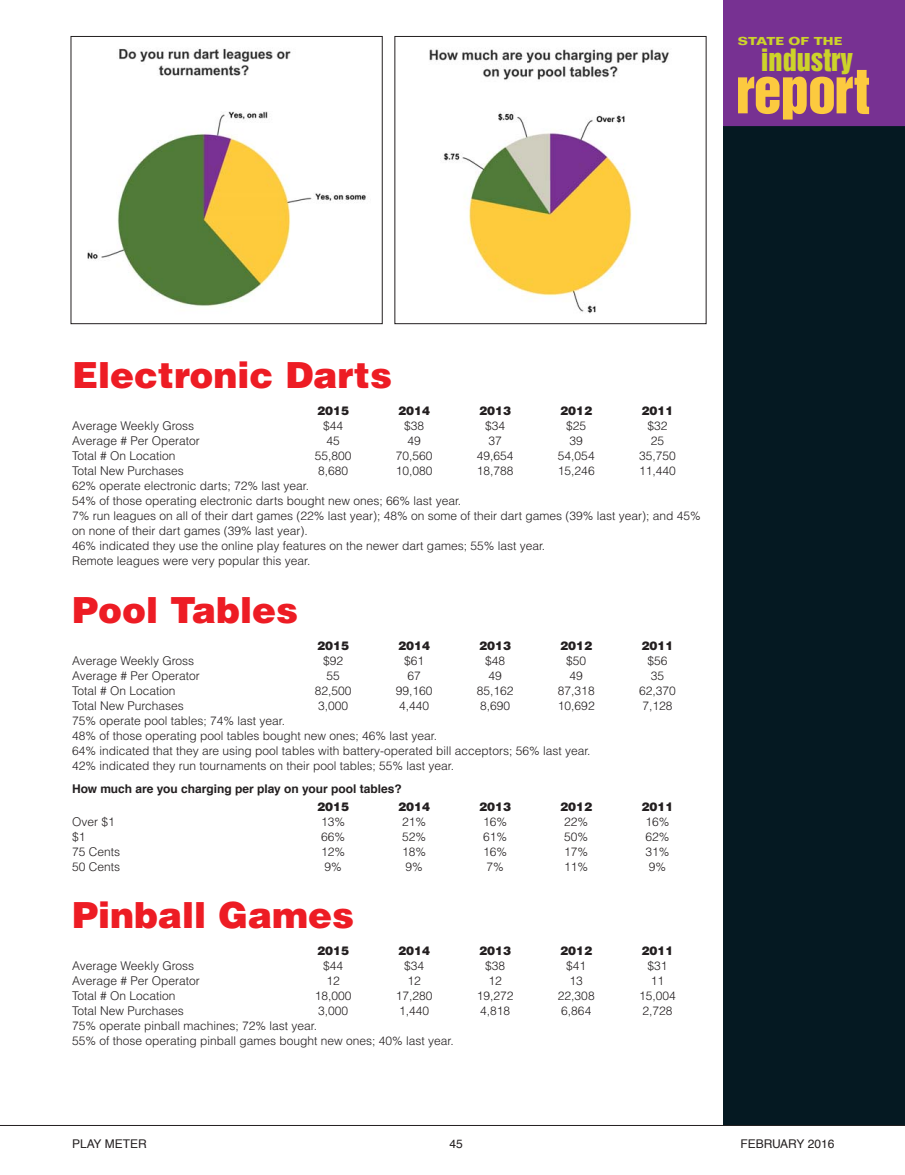
<style>
.page{position:relative;width:905px;height:1175px;background:#fff}
.page>*{position:absolute;margin:0;border:0;box-sizing:border-box;transform-origin:0 0}
.t1{font:56.25px "Helvetica Inserat";letter-spacing:-.02em;color:#fcca3f}
.t2{font:900 36px "Helvetica";color:#ed1c24}
.t3{font:28.2px "Helvetica Inserat";color:#cdd32a}
.t4{font:300 12px/15px "Helvetica";color:#231f20}
.t5{font:900 12px "Helvetica";color:#231f20}
.t6{font:700 12px/18px "Helvetica";color:#231f20}
.t7{font:12px "Helvetica";color:#231f20}
.t8{font:700 11.25px "Folio";color:#cdd32a;scale:1.2 1}
.s1{font-weight:900}
</style>
<div class="page">
<div style="left:723px;top:126px;width:181px;height:999px;background:#051922"></div>
<div style="left:723px;top:0;width:181px;height:126px;background:#773192"></div>
<hr style="left:0;top:1125px;width:904px;height:1px;background:#231f20">
<img style="left:87px;top:48px;width:279px;height:259px">
<div style="left:70px;top:36px;width:312px;height:288px;border:1px solid #231f20"></div>
<img style="left:429px;top:49px;width:240px;height:265px">
<div style="left:394px;top:36px;width:312px;height:288px;border:1px solid #231f20"></div>
<p class="t8" style="left:737px;top:37px;width:89px">STATE OF THE</p>
<p class="t3" style="left:760px;top:49px;width:94px">industry</p>
<p class="t1" style="left:735px;top:68px;width:135px">report</p>
<p class="t2" style="left:72px;top:361px;width:321px">Electronic Darts</p>
<p class="t5" style="left:317px;top:406px;width:34px">2015</p>
<p class="t5" style="left:398px;top:406px;width:34px">2014</p>
<p class="t5" style="left:479px;top:406px;width:34px">2013</p>
<p class="t5" style="left:560px;top:406px;width:34px">2012</p>
<p class="t5" style="left:641px;top:406px;width:34px">2011</p>
<p class="t4" style="left:72px;top:419px;width:124px">Average Weekly Gross</p>
<p class="t4" style="left:323px;top:419px;width:22px">$44</p>
<p class="t4" style="left:404px;top:419px;width:22px">$38</p>
<p class="t4" style="left:485px;top:419px;width:22px">$34</p>
<p class="t4" style="left:566px;top:419px;width:22px">$25</p>
<p class="t4" style="left:647px;top:419px;width:22px">$32</p>
<p class="t4" style="left:72px;top:434px;width:129px">Average # Per Operator</p>
<p class="t4" style="left:326px;top:434px;width:15px">45</p>
<p class="t4" style="left:407px;top:434px;width:15px">49</p>
<p class="t4" style="left:488px;top:434px;width:15px">37</p>
<p class="t4" style="left:569px;top:434px;width:15px">39</p>
<p class="t4" style="left:650px;top:434px;width:15px">25</p>
<p class="t4" style="left:72px;top:449px;width:105px">Total # On Location</p>
<p class="t4" style="left:315px;top:449px;width:38px">55,800</p>
<p class="t4" style="left:396px;top:449px;width:38px">70,560</p>
<p class="t4" style="left:477px;top:449px;width:38px">49,654</p>
<p class="t4" style="left:558px;top:449px;width:38px">54,054</p>
<p class="t4" style="left:639px;top:449px;width:38px">35,750</p>
<p class="t4" style="left:72px;top:464px;width:113px">Total New Purchases</p>
<p class="t4" style="left:318px;top:464px;width:32px">8,680</p>
<p class="t4" style="left:396px;top:464px;width:38px">10,080</p>
<p class="t4" style="left:477px;top:464px;width:38px">18,788</p>
<p class="t4" style="left:558px;top:464px;width:38px">15,246</p>
<p class="t4" style="left:639px;top:464px;width:38px">11,440</p>
<p class="t4" style="left:72px;top:479px;width:630px">62% operate electronic darts; 72% last year.<br>54% of those operating electronic darts bought new ones; 66% last year.<br>7% run leagues on all of their dart games (22% last year); 48% on some of their dart games (39% last year); and 45% on none of their dart games (39% last year).<br>46% indicated they use the online play features on the newer dart games; 55% last year.<br>Remote leagues were very popular this year.</p>
<p class="t2" style="left:72px;top:597px;width:227px">Pool Tables</p>
<p class="t5" style="left:317px;top:641px;width:34px">2015</p>
<p class="t5" style="left:398px;top:641px;width:34px">2014</p>
<p class="t5" style="left:479px;top:641px;width:34px">2013</p>
<p class="t5" style="left:560px;top:641px;width:34px">2012</p>
<p class="t5" style="left:641px;top:641px;width:34px">2011</p>
<p class="t4" style="left:72px;top:654px;width:124px">Average Weekly Gross</p>
<p class="t4" style="left:323px;top:654px;width:22px">$92</p>
<p class="t4" style="left:404px;top:654px;width:22px">$61</p>
<p class="t4" style="left:485px;top:654px;width:22px">$48</p>
<p class="t4" style="left:566px;top:654px;width:22px">$50</p>
<p class="t4" style="left:647px;top:654px;width:22px">$56</p>
<p class="t4" style="left:72px;top:669px;width:129px">Average # Per Operator</p>
<p class="t4" style="left:326px;top:669px;width:15px">55</p>
<p class="t4" style="left:407px;top:669px;width:15px">67</p>
<p class="t4" style="left:488px;top:669px;width:15px">49</p>
<p class="t4" style="left:569px;top:669px;width:15px">49</p>
<p class="t4" style="left:650px;top:669px;width:15px">35</p>
<p class="t4" style="left:72px;top:684px;width:105px">Total # On Location</p>
<p class="t4" style="left:315px;top:684px;width:38px">82,500</p>
<p class="t4" style="left:396px;top:684px;width:38px">99,160</p>
<p class="t4" style="left:477px;top:684px;width:38px">85,162</p>
<p class="t4" style="left:558px;top:684px;width:38px">87,318</p>
<p class="t4" style="left:639px;top:684px;width:38px">62,370</p>
<p class="t4" style="left:72px;top:699px;width:113px">Total New Purchases</p>
<p class="t4" style="left:318px;top:699px;width:32px">3,000</p>
<p class="t4" style="left:399px;top:699px;width:32px">4,440</p>
<p class="t4" style="left:480px;top:699px;width:32px">8,690</p>
<p class="t4" style="left:558px;top:699px;width:38px">10,692</p>
<p class="t4" style="left:642px;top:699px;width:32px">7,128</p>
<p class="t4" style="left:72px;top:714px;width:520px">75% operate pool tables; 74% last year.<br>48% of those operating pool tables bought new ones; 46% last year.<br>64% indicated that they are using pool tables with battery-operated bill acceptors; 56% last year.<br>42% indicated they run tournaments on their pool tables; 55% last year.</p>
<p class="t6" style="left:317px;top:780px;width:86px;text-indent:-245px">How much are you charging per play on your pool tables?<br><span class="s1">2015</span></p>
<p class="t5" style="left:398px;top:802px;width:34px">2014</p>
<p class="t5" style="left:479px;top:802px;width:34px">2013</p>
<p class="t5" style="left:560px;top:802px;width:34px">2012</p>
<p class="t5" style="left:641px;top:802px;width:34px">2011</p>
<p class="t4" style="left:72px;top:815px;width:44px">Over $1</p>
<p class="t4" style="left:321px;top:815px;width:26px">13%</p>
<p class="t4" style="left:402px;top:815px;width:26px">21%</p>
<p class="t4" style="left:483px;top:815px;width:26px">16%</p>
<p class="t4" style="left:564px;top:815px;width:26px">22%</p>
<p class="t4" style="left:645px;top:815px;width:26px">16%</p>
<p class="t4" style="left:72px;top:830px;width:15px">$1</p>
<p class="t4" style="left:321px;top:830px;width:26px">66%</p>
<p class="t4" style="left:402px;top:830px;width:26px">52%</p>
<p class="t4" style="left:483px;top:830px;width:26px">61%</p>
<p class="t4" style="left:564px;top:830px;width:26px">50%</p>
<p class="t4" style="left:645px;top:830px;width:26px">62%</p>
<p class="t4" style="left:72px;top:845px;width:50px">75 Cents</p>
<p class="t4" style="left:321px;top:845px;width:26px">12%</p>
<p class="t4" style="left:402px;top:845px;width:26px">18%</p>
<p class="t4" style="left:483px;top:845px;width:26px">16%</p>
<p class="t4" style="left:564px;top:845px;width:26px">17%</p>
<p class="t4" style="left:645px;top:845px;width:26px">31%</p>
<p class="t4" style="left:72px;top:860px;width:50px">50 Cents</p>
<p class="t4" style="left:324px;top:860px;width:19px">9%</p>
<p class="t4" style="left:405px;top:860px;width:19px">9%</p>
<p class="t4" style="left:486px;top:860px;width:19px">7%</p>
<p class="t4" style="left:564px;top:860px;width:26px">11%</p>
<p class="t4" style="left:648px;top:860px;width:19px">9%</p>
<p class="t2" style="left:72px;top:901px;width:283px">Pinball Games</p>
<p class="t5" style="left:317px;top:946px;width:34px">2015</p>
<p class="t5" style="left:398px;top:946px;width:34px">2014</p>
<p class="t5" style="left:479px;top:946px;width:34px">2013</p>
<p class="t5" style="left:560px;top:946px;width:34px">2012</p>
<p class="t5" style="left:641px;top:946px;width:34px">2011</p>
<p class="t4" style="left:72px;top:959px;width:124px">Average Weekly Gross</p>
<p class="t4" style="left:323px;top:959px;width:22px">$44</p>
<p class="t4" style="left:404px;top:959px;width:22px">$34</p>
<p class="t4" style="left:485px;top:959px;width:22px">$38</p>
<p class="t4" style="left:566px;top:959px;width:22px">$41</p>
<p class="t4" style="left:647px;top:959px;width:22px">$31</p>
<p class="t4" style="left:72px;top:974px;width:129px">Average # Per Operator</p>
<p class="t4" style="left:326px;top:974px;width:15px">12</p>
<p class="t4" style="left:407px;top:974px;width:15px">12</p>
<p class="t4" style="left:488px;top:974px;width:15px">12</p>
<p class="t4" style="left:569px;top:974px;width:15px">13</p>
<p class="t4" style="left:650px;top:974px;width:15px">11</p>
<p class="t4" style="left:72px;top:989px;width:105px">Total # On Location</p>
<p class="t4" style="left:315px;top:989px;width:38px">18,000</p>
<p class="t4" style="left:396px;top:989px;width:38px">17,280</p>
<p class="t4" style="left:477px;top:989px;width:38px">19,272</p>
<p class="t4" style="left:558px;top:989px;width:38px">22,308</p>
<p class="t4" style="left:639px;top:989px;width:38px">15,004</p>
<p class="t4" style="left:72px;top:1004px;width:113px">Total New Purchases</p>
<p class="t4" style="left:318px;top:1004px;width:32px">3,000</p>
<p class="t4" style="left:399px;top:1004px;width:32px">1,440</p>
<p class="t4" style="left:480px;top:1004px;width:32px">4,818</p>
<p class="t4" style="left:561px;top:1004px;width:32px">6,864</p>
<p class="t4" style="left:642px;top:1004px;width:32px">2,728</p>
<p class="t4" style="left:72px;top:1019px;width:383px">75% operate pinball machines; 72% last year.<br>55% of those operating pinball games bought new ones; 40% last year.</p>
<p class="t7" style="left:72px;top:1138px;width:76px">PLAY METER</p>
<p class="t7" style="left:449px;top:1138px;width:15px">45</p>
<p class="t7" style="left:740px;top:1138px;width:95px">FEBRUARY 2016</p>
</div>
